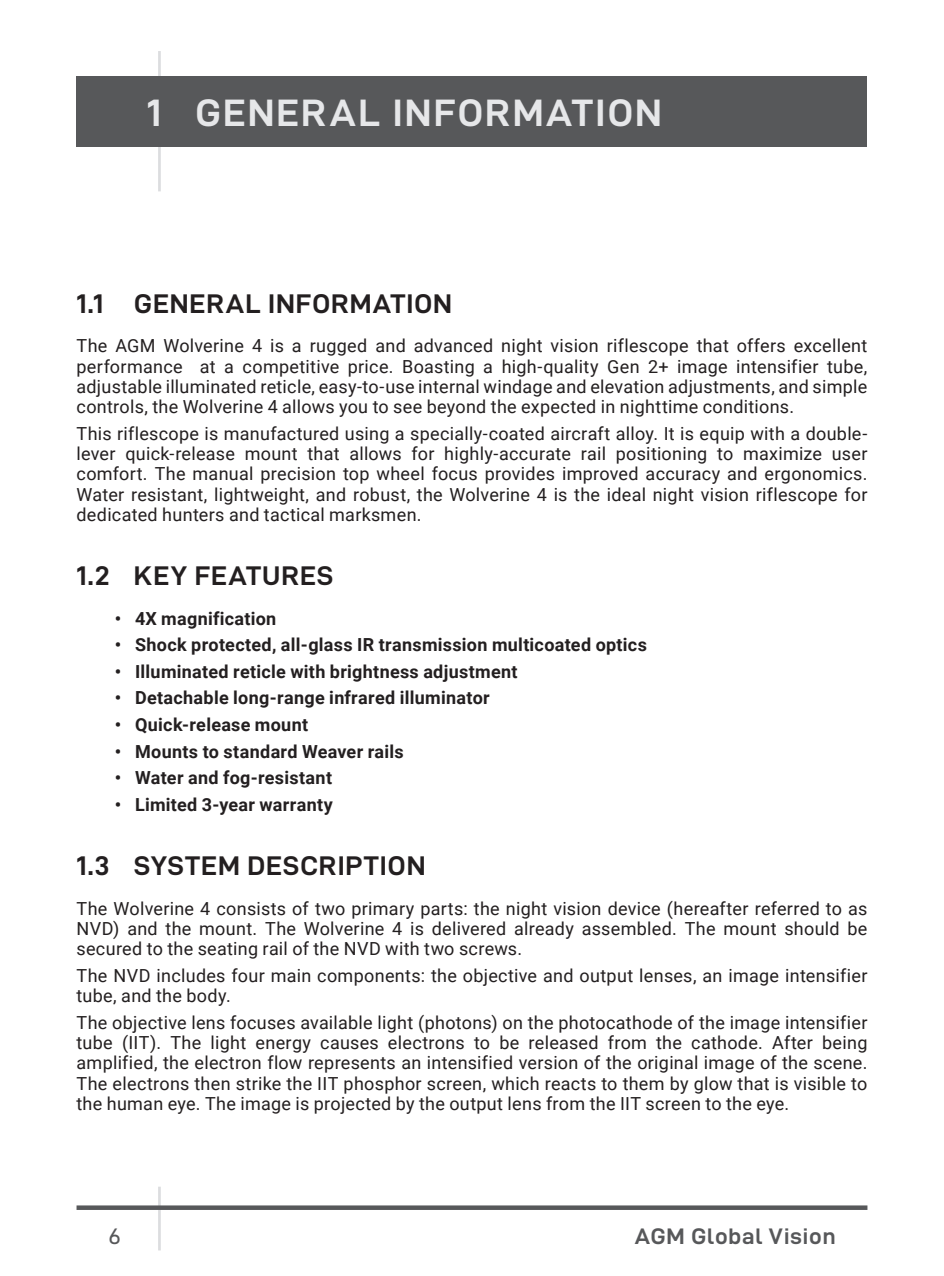
<style>
.page{position:relative;width:944px;height:1276px;background:#fff}
.page>*{position:absolute;margin:0;border:0;box-sizing:border-box;transform-origin:0 0}
.t1{font:38.25px "D DIN Exp Bold";letter-spacing:.055em;color:#e6e7e9}
.t2{font:27px "D DIN Exp Bold";letter-spacing:.035em;color:#231f20}
.t3{font:22.5px "D DIN Exp Bold";letter-spacing:.035em;color:#57585a}
.t4{font:22.5px "D DIN Exp";color:#57585a}
.t5{font:18px/20.2px "Roboto";letter-spacing:.015em;color:#231f20;text-align:justify}
.t6{font:700 18px "Roboto";letter-spacing:.015em;color:#231f20}
</style>
<div class="page">
<hr style="left:158px;top:1186px;width:3px;height:64px;background:#dcdddf">
<div style="left:77px;top:1205px;width:790px;height:5px;background:#57585a"></div>
<hr style="left:158px;top:51px;width:3px;height:140px;background:#dcdddf">
<div style="left:77px;top:77px;width:790px;height:70px;background:#57585a"></div>
<h1 class="t1" style="left:147px;top:92px;width:517px">1 GENERAL INFORMATION</h1>
<h2 class="t2" style="left:77px;top:289px;width:377px">1.1 GENERAL INFORMATION</h2>
<p class="t5" style="left:77px;top:335px;width:792px">The AGM Wolverine 4 is a rugged and advanced night vision riflescope that offers excellent performance at a competitive price. Boasting a high-quality Gen 2+ image intensifier tube, adjustable illuminated reticle, easy-to-use internal windage and elevation adjustments, and simple controls, the Wolverine 4 allows you to see beyond the expected in nighttime conditions.</p>
<p class="t5" style="left:77px;top:422px;width:792px">This riflescope is manufactured using a specially-coated aircraft alloy. It is equip with a double&shy;lever quick-release mount that allows for highly-accurate rail positioning to maximize user comfort. The manual precision top wheel focus provides improved accuracy and ergonomics.<br>Water resistant, lightweight, and robust, the Wolverine 4 is the ideal night vision riflescope for dedicated hunters and tactical marksmen.</p>
<h2 class="t2" style="left:77px;top:561px;width:258px">1.2 KEY FEATURES</h2>
<p class="t6" style="left:115px;top:605px;width:163px">• 4X magnification</p>
<p class="t6" style="left:115px;top:632px;width:534px">• Shock protected, all-glass IR transmission multicoated optics</p>
<p class="t6" style="left:115px;top:659px;width:404px">• Illuminated reticle with brightness adjustment</p>
<p class="t6" style="left:115px;top:685px;width:376px">• Detachable long-range infrared illuminator</p>
<p class="t6" style="left:115px;top:712px;width:195px">• Quick-release mount</p>
<p class="t6" style="left:115px;top:738px;width:290px">• Mounts to standard Weaver rails</p>
<p class="t6" style="left:115px;top:765px;width:219px">• Water and fog-resistant</p>
<p class="t6" style="left:115px;top:792px;width:219px">• Limited 3-year warranty</p>
<h2 class="t2" style="left:77px;top:851px;width:350px">1.3 SYSTEM DESCRIPTION</h2>
<p class="t5" style="left:77px;top:897px;width:792px">The Wolverine 4 consists of two primary parts: the night vision device (hereafter referred to as NVD) and the mount. The Wolverine 4 is delivered already assembled. The mount should be secured to the seating rail of the NVD with two screws.</p>
<p class="t5" style="left:77px;top:964px;width:792px">The NVD includes four main components: the objective and output lenses, an image intensifier tube, and the body.</p>
<p class="t5" style="left:77px;top:1011px;width:792px">The objective lens focuses available light (photons) on the photocathode of the image intensifier tube (IIT). The light energy causes electrons to be released from the cathode. After being amplified, the electron flow represents an intensified version of the original image of the scene.<br>The electrons then strike the IIT phosphor screen, which reacts to them by glow that is visible to the human eye. The image is projected by the output lens from the IIT screen to the eye.</p>
<p class="t4" style="left:109px;top:1223px;width:14px">6</p>
<p class="t3" style="left:635px;top:1223px;width:202px">AGM Global Vision</p>
</div>
